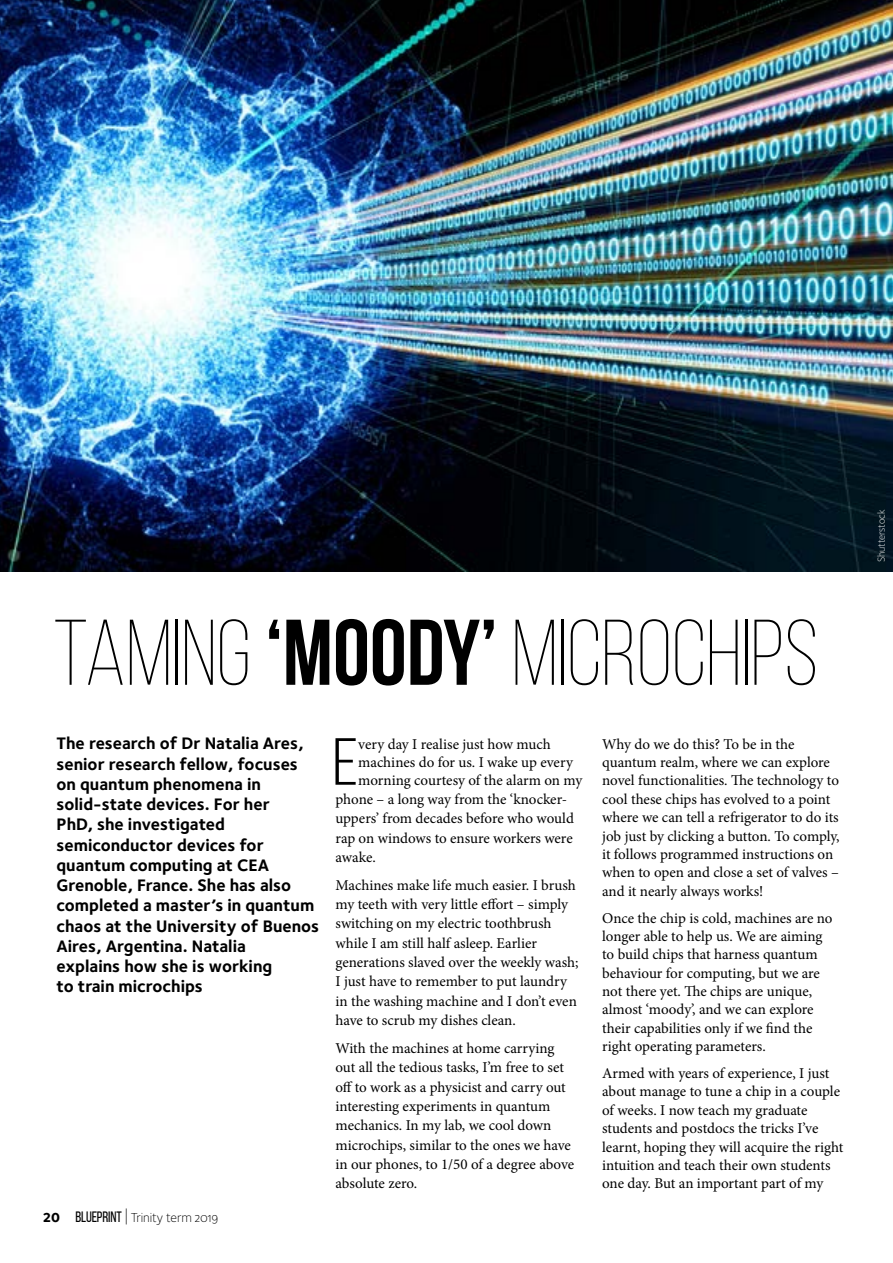
<style>
.page{position:relative;width:893px;height:1263px;background:#fff}
.page>*{position:absolute;margin:0;border:0;box-sizing:border-box;transform-origin:0 0}
.t1{font:300 93px "Bebas Neue";color:#000}
.t2{font:66.45px "Bebas Neue";color:#000;scale:1.1 1}
.t3{font:700 17.25px/20.2px "Foundry Sterling";color:#000}
.t4{font:15px/18.5px "Minion Pro";letter-spacing:-.005em;color:#000}
.t5{font:13.5px "Foundry Sterling Light OSF";letter-spacing:-.01em;color:#000}
.t6{font:300 10.5px "Foundry Sterling";letter-spacing:-.01em;color:#fff}
.s1{font-weight:700}
.s2{font-family:"Foundry Sterling";font-weight:800}
.s3{font-family:"Bebas Neue";font-size:15px}
.s4{font-family:"Foundry Sterling";font-weight:300;font-size:20.25px}
</style>
<div class="page">
<img style="left:0;top:0;width:893px;height:572px">
<h1 class="t1" style="left:53px;top:603px;width:767px">TAMING <span class="s1">‘MOODY’</span> MICROCHIPS</h1>
<p class="t3" style="left:56px;top:733px;width:264px">The research of Dr Natalia Ares, senior research fellow, focuses on quantum phenomena in solid-state devices. For her<br>PhD, she investigated semiconductor devices for quantum computing at CEA<br>Grenoble, France. She has also completed a master’s in quantum chaos at the University of Buenos<br>Aires, Argentina. Natalia<br>explains how she is working<br>to train microchips</p>
<h2 class="t2" style="left:333px;top:726px;width:25px">e</h2>
<p class="t4" style="left:358px;top:735px;width:194px">very day I realise just how much</p>
<p class="t4" style="left:358px;top:753px;width:216px">machines do for us. I wake up every</p>
<p class="t4" style="left:358px;top:771px;width:226px">morning courtesy of the alarm on my</p>
<p class="t4" style="left:335px;top:790px;width:233px">phone – a long way from the ‘knocker-</p>
<p class="t4" style="left:335px;top:809px;width:240px">uppers’ from decades before who would</p>
<p class="t4" style="left:335px;top:829px;width:239px">rap on windows to ensure workers were</p>
<p class="t4" style="left:335px;top:848px;width:42px">awake.</p>
<p class="t4" style="left:335px;top:875px;width:245px;line-height:19.4px">Machines make life much easier. I brush my teeth with very little effort – simply switching on my electric toothbrush while I am still half asleep. Earlier generations slaved over the weekly wash; I just have to remember to put laundry in the washing machine and I don’t even have to scrub my dishes clean.</p>
<p class="t4" style="left:335px;top:1038px;width:240px;line-height:19.4px">With the machines at home carrying out all the tedious tasks, I’m free to set off to work as a physicist and carry out interesting experiments in quantum mechanics. In my lab, we cool down microchips, similar to the ones we have in our phones, to 1/50 of a degree above absolute zero.</p>
<p class="t5" style="left:43px;top:1208px;width:177px"><span class="s2">20</span> <span class="s3">BLUEPRINT</span> <span class="s4">|</span> Trinity term 2019</p>
<p class="t4" style="left:602px;top:735px;width:239px">Why do we do this? To be in the quantum realm, where we can explore novel functionalities. The technology to cool these chips has evolved to a point where we can tell a refrigerator to do its job just by clicking a button. To comply, it follows programmed instructions on when to open and close a set of valves – and it nearly always works!</p>
<p class="t4" style="left:602px;top:908px;width:232px">Once the chip is cold, machines are no longer able to help us. We are aiming to build chips that harness quantum behaviour for computing, but we are not there yet. The chips are unique, almost ‘moody’, and we can explore their capabilities only if we find the right operating parameters.</p>
<p class="t4" style="left:602px;top:1064px;width:243px">Armed with years of experience, I just about manage to tune a chip in a couple of weeks. I now teach my graduate students and postdocs the tricks I’ve learnt, hoping they will acquire the right intuition and teach their own students one day. But an important part of my</p>
<p class="t6" style="left:874px;top:562px;width:54px;rotate:-90deg">Shutterstock</p>
</div>
